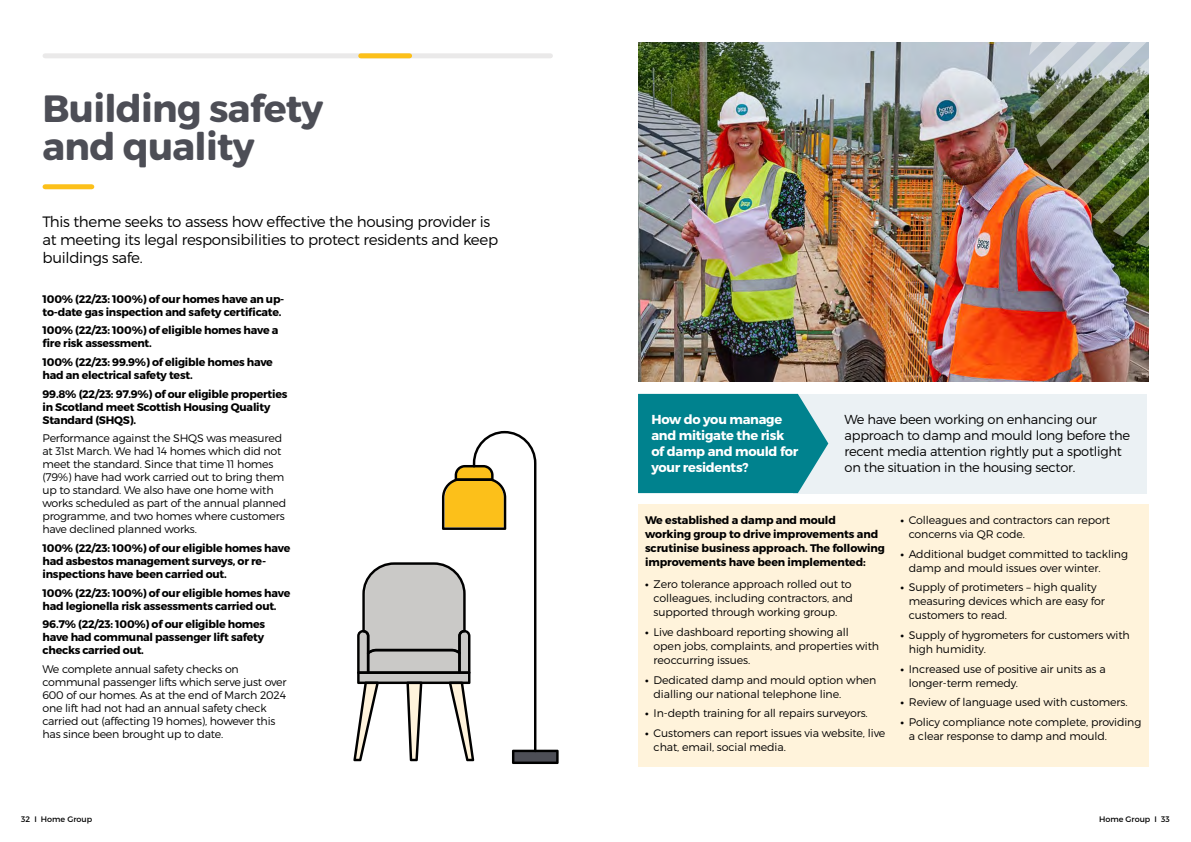
<style>
.page{position:relative;width:1191px;height:842px;background:#fff}
.page>*{position:absolute;margin:0;border:0;box-sizing:border-box;transform-origin:0 0}
.H1_Page_Head_grey{font:38px/38px "Trueno Round Bd";letter-spacing:-.02em;color:#4d4e56}
.P1_Intro{font:15px/18px "Trueno Lt";letter-spacing:-.02em;color:#000}
.P1_Intro-2{font:13px/16px "Trueno Lt";letter-spacing:-.02em;color:#000}
.H4_Subhead_2_bold{font:13px/16px "Trueno Bd";letter-spacing:-.02em;color:#fff}
.Bullets{font:11px/14px "Trueno Lt";letter-spacing:-.01em;color:#000}
.P3_Body{font:11px/13px "Trueno Bd";letter-spacing:-.02em;color:#000}
.P3_Body-2{font:11px/13px "Trueno Lt";letter-spacing:-.02em;color:#000}
.t1{font:8px "Trueno Rg";color:#000}
.s1{font-family:"Trueno Bd"}
</style>
<div class="page">
<div style="left:638px;top:504px;width:510px;height:263px;background:#fff3db"></div>
<img style="left:638px;top:43px;width:510px;height:338px">
<div style="left:45px;top:184px;width:47px;height:5px;background:#fcc01a"></div>
<img style="left:1027px;top:42px;width:122px;height:212px">
<div style="left:793px;top:394px;width:353px;height:99px;background:#ebf1f4"></div>
<svg style="left:638px;top:394px;width:190px;height:99px;background:#118a95"></svg>
<div style="left:45px;top:53px;width:505px;height:5px;background:#eae9e9"></div>
<div style="left:361px;top:53px;width:48px;height:5px;background:#fcc01a"></div>
<svg style="left:353px;top:431px;width:205px;height:333px"></svg>
<p class="H1_Page_Head_grey" style="left:43px;top:90px;width:283px">Building safety and quality</p>
<p class="P1_Intro" style="left:43px;top:213px;width:457px">This theme seeks to assess how effective the housing provider is at meeting its legal responsibilities to protect residents and keep buildings safe.</p>
<p class="P3_Body" style="left:43px;top:292px;width:243px">100% (22/23: 100%) of our homes have an up&shy;to-date gas inspection and safety certificate.</p>
<p class="P3_Body" style="left:43px;top:324px;width:237px">100% (22/23: 100%) of eligible homes have a fire risk assessment.</p>
<p class="P3_Body" style="left:43px;top:356px;width:232px">100% (22/23: 99.9%) of eligible homes have had an electrical safety test.</p>
<p class="P3_Body" style="left:43px;top:387px;width:246px">99.8% (22/23: 97.9%) of our eligible properties in Scotland meet Scottish Housing Quality<br>Standard (SHQS).</p>
<p class="P3_Body-2" style="left:43px;top:432px;width:245px">Performance against the SHQS was measured at 31st March. We had 14 homes which did not meet the standard. Since that time 11 homes (79%) have had work carried out to bring them up to standard. We also have one home with works scheduled as part of the annual planned programme, and two homes where customers have declined planned works.</p>
<p class="P3_Body" style="left:43px;top:542px;width:249px">100% (22/23: 100%) of our eligible homes have had asbestos management surveys, or re&shy;inspections have been carried out.</p>
<p class="P3_Body" style="left:43px;top:586px;width:249px">100% (22/23: 100%) of our eligible homes have had legionella risk assessments carried out.</p>
<p class="P3_Body" style="left:43px;top:618px;width:224px;text-align:justify">96.7% (22/23: 100%) of our eligible homes have had communal passenger lift safety checks carried out.</p>
<p class="P3_Body-2" style="left:43px;top:662px;width:246px">We complete annual safety checks on communal passenger lifts which serve just over 600 of our homes. As at the end of March 2024 one lift had not had an annual safety check carried out (affecting 19 homes), however this has since been brought up to date.</p>
<p class="H4_Subhead_2_bold" style="left:651px;top:411px;width:148px">How do you manage and mitigate the risk of damp and mould for your residents?</p>
<p class="P1_Intro-2" style="left:844px;top:411px;width:287px">We have been working on enhancing our approach to damp and mould long before the recent media attention rightly put a spotlight on the situation in the housing sector.</p>
<p class="P3_Body" style="left:645px;top:513px;width:241px;line-height:14px">We established a damp and mould<br>working group to drive improvements and scrutinise business approach. The following improvements have been implemented:</p>
<p class="Bullets" style="left:653px;top:577px;width:201px;text-align:justify;text-indent:-9px"><span class="s1">•</span> Zero tolerance approach rolled out to colleagues, including contractors, and supported through working group.</p>
<p class="Bullets" style="left:653px;top:625px;width:227px;text-indent:-9px"><span class="s1">•</span> Live dashboard reporting showing all open jobs, complaints, and properties with reoccurring issues.</p>
<p class="Bullets" style="left:653px;top:673px;width:224px;text-indent:-9px"><span class="s1">•</span> Dedicated damp and mould option when dialling our national telephone line.</p>
<p class="Bullets" style="left:645px;top:706px;width:224px"><span class="s1">•</span> In-depth training for all repairs surveyors.</p>
<p class="Bullets" style="left:653px;top:726px;width:233px;text-indent:-9px"><span class="s1">•</span> Customers can report issues via website, live chat, email, social media.</p>
<p class="Bullets" style="left:909px;top:513px;width:203px;text-indent:-9px"><span class="s1">•</span> Colleagues and contractors can report concerns via QR code.</p>
<p class="Bullets" style="left:909px;top:546px;width:221px;text-indent:-9px"><span class="s1">•</span> Additional budget committed to tackling damp and mould issues over winter.</p>
<p class="Bullets" style="left:909px;top:580px;width:198px;text-indent:-9px"><span class="s1">•</span> Supply of protimeters – high quality measuring devices which are easy for customers to read.</p>
<p class="Bullets" style="left:909px;top:628px;width:223px;text-indent:-9px"><span class="s1">•</span> Supply of hygrometers for customers with high humidity.</p>
<p class="Bullets" style="left:909px;top:661px;width:198px;text-indent:-9px"><span class="s1">•</span> Increased use of positive air units as a longer-term remedy.</p>
<p class="Bullets" style="left:900px;top:695px;width:229px"><span class="s1">•</span> Review of language used with customers.</p>
<p class="Bullets" style="left:909px;top:715px;width:234px;text-indent:-9px"><span class="s1">•</span> Policy compliance note complete, providing a clear response to damp and mould.</p>
<p class="t1" style="left:21px;top:815px;width:72px">32 I Home Group</p>
<p class="t1" style="left:1099px;top:815px;width:72px">Home Group I 33</p>
</div>
